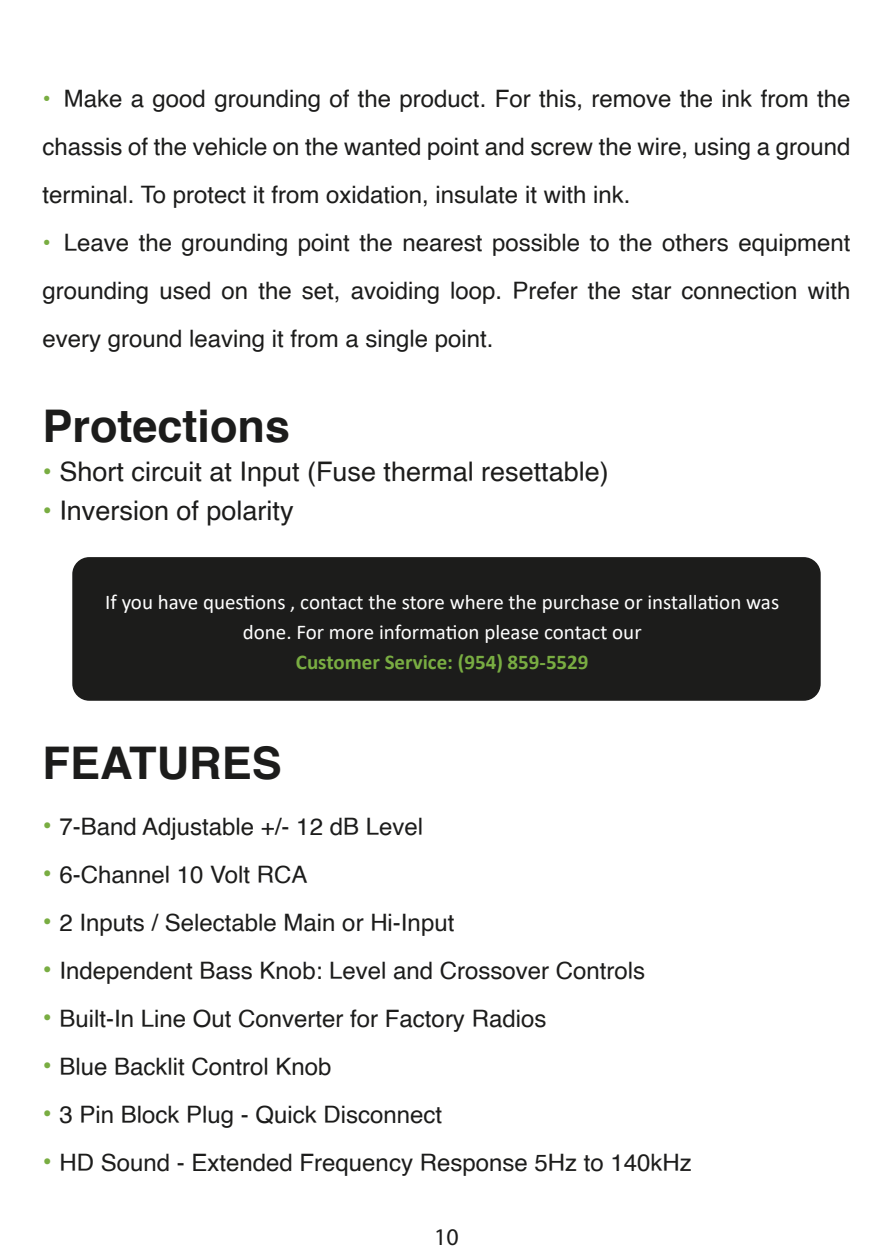
<style>
.page{position:relative;width:893px;height:1259px;background:#fff}
.page>*{position:absolute;margin:0;border:0;box-sizing:border-box;transform-origin:0 0}
.t1{font:700 45px "Helvetica";color:#1c1c1b}
.t2{font:27px "Helvetica";color:#1c1c1b}
.t3{font:24px/48px "Helvetica";color:#1c1c1b;text-align:justify}
.t4{font:24px "Myriad Pro";color:#1c1c1b}
.t5{font:21px/30px "Calibri";color:#fff;text-align:center}
.t6{font:700 21px "Calibri";color:#79ad42}
.s1{color:#79ad42}
.s2{font-size:27px;color:#79ad42}
</style>
<div class="page">
<div style="left:72px;top:557px;width:749px;height:144px;background:#1c1c1b;border-radius:17px"></div>
<p class="t3" style="left:43px;top:75px;width:809px"><span class="s1">•</span> Make a good grounding of the product. For this, remove the ink from the chassis of the vehicle on the wanted point and screw the wire, using a ground terminal. To protect it from oxidation, insulate it with ink.</p>
<p class="t3" style="left:43px;top:219px;width:809px"><span class="s1">•</span> Leave the grounding point the nearest possible to the others equipment grounding used on the set, avoiding loop. Prefer the star connection with every ground leaving it from a single point.</p>
<p class="t1" style="left:43px;top:389px;width:249px">Protections</p>
<p class="t2" style="left:43px;top:450px;width:568px"><span class="s1">•</span> Short circuit at Input (Fuse thermal resettable)</p>
<p class="t2" style="left:43px;top:489px;width:253px"><span class="s1">•</span> Inversion of polarity</p>
<p class="t5" style="left:105px;top:586px;width:675px">If you have questions , contact the store where the purchase or installation was done. For more information please contact our</p>
<p class="t6" style="left:296px;top:647px;width:294px">Customer Service: (954) 859-5529</p>
<p class="t1" style="left:43px;top:727px;width:241px">FEATURES</p>
<p class="t3" style="left:43px;top:803px;width:382px"><span class="s2">•</span> 7-Band Adjustable +/- 12 dB Level</p>
<p class="t3" style="left:43px;top:851px;width:267px"><span class="s2">•</span> 6-Channel 10 Volt RCA</p>
<p class="t3" style="left:43px;top:899px;width:413px"><span class="s2">•</span> 2 Inputs / Selectable Main or Hi-Input</p>
<p class="t3" style="left:43px;top:947px;width:604px"><span class="s2">•</span> Independent Bass Knob: Level and Crossover Controls</p>
<p class="t3" style="left:43px;top:995px;width:505px"><span class="s2">•</span> Built-In Line Out Converter for Factory Radios</p>
<p class="t3" style="left:43px;top:1043px;width:291px"><span class="s2">•</span> Blue Backlit Control Knob</p>
<p class="t3" style="left:43px;top:1091px;width:401px"><span class="s2">•</span> 3 Pin Block Plug - Quick Disconnect</p>
<p class="t3" style="left:43px;top:1139px;width:651px"><span class="s2">•</span> HD Sound - Extended Frequency Response 5Hz to 140kHz</p>
<p class="t4" style="left:434px;top:1222px;width:26px">10</p>
</div>
